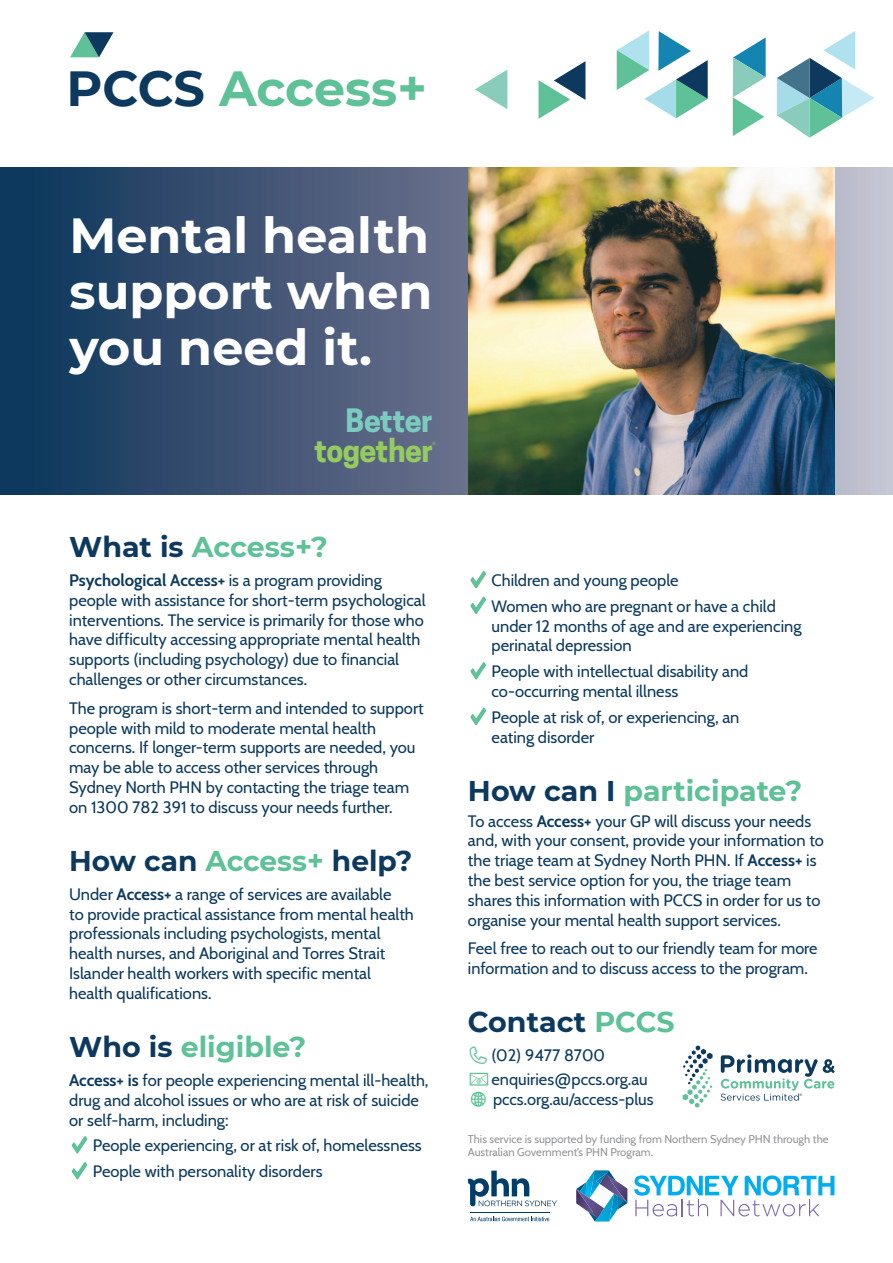
<style>
.page{position:relative;width:893px;height:1263px;background:#fff}
.page>*{position:absolute;margin:0;border:0;box-sizing:border-box;transform-origin:0 0}
.t1{font:700 49.2px/55.8px "Montserrat";color:#fff;text-align:justify}
.t2{font:700 49.2px "Montserrat";letter-spacing:-.005em;color:#5ec198}
.t3{font:700 30.3px "Cooper Hewitt";letter-spacing:-.02em;color:#95cb5f}
.t4{font:700 30.3px "Cooper Hewitt";letter-spacing:-.02em;color:#7bcbbf}
.t5{font:700 28.5px "Montserrat";color:#5ec198}
.t6{font:700 28.5px "Montserrat";color:#0c395d}
.t7{font:16.5px/19.8px "Cabin";color:#0c395d}
.t8{font:11.25px/13.5px "Cabin";color:#939598}
.t9{font:300 4.65px "Arial Rounded MT";color:#95cb5f}
.t10{font:500 3.45px "Montserrat";color:#0c395d}
.s1{color:#0c395d}
.s2{font-weight:700}
.s3{color:#5ec198}
</style>
<div class="page">
<svg style="left:0;top:167px;width:893px;height:327px;background:#495e7c"></svg>
<svg style="left:70px;top:32px;width:44px;height:25px"></svg>
<svg style="left:475px;top:70px;width:32px;height:39px"></svg>
<svg style="left:733px;top:37px;width:33px;height:99px"></svg>
<svg style="left:777px;top:31px;width:97px;height:107px"></svg>
<svg style="left:617px;top:30px;width:91px;height:88px"></svg>
<svg style="left:538px;top:61px;width:47px;height:58px"></svg>
<svg style="left:683px;top:1045px;width:29px;height:63px"></svg>
<svg style="left:721px;top:1054px;width:113px;height:47px"></svg>
<svg style="left:634px;top:1175px;width:200px;height:41px"></svg>
<svg style="left:576px;top:1170px;width:51px;height:51px"></svg>
<svg style="left:468px;top:1170px;width:89px;height:36px"></svg>
<svg style="left:470px;top:1217px;width:79px;height:4px"></svg>
<hr style="left:470px;top:1213px;width:79px;height:1px;background:#003d69">
<img style="left:468px;top:167px;width:366px;height:327px">
<svg style="left:71px;top:1136px;width:17px;height:44px"></svg>
<svg style="left:470px;top:570px;width:16px;height:45px"></svg>
<svg style="left:470px;top:662px;width:16px;height:18px"></svg>
<svg style="left:470px;top:707px;width:16px;height:19px"></svg>
<h1 class="t2" style="left:66px;top:53px;width:362px"><span class="s1">PCCS</span> Access+</h1>
<h1 class="t1" style="left:70px;top:205px;width:364px">Mental health support when you need it.</h1>
<h2 class="t4" style="left:345px;top:402px;width:89px">Better</h2>
<h2 class="t3" style="left:314px;top:433px;width:120px">together</h2>
<p class="t9" style="left:432px;top:441px;width:5px">®</p>
<h3 class="t5" style="left:69px;top:526px;width:260px"><span class="s1">What is</span> Access+?</h3>
<p class="t7" style="left:69px;top:569px;width:358px"><span class="s2">Psychological Access+</span> is a program providing people with assistance for short-term psychological interventions. The service is primarily for those who have difficulty accessing appropriate mental health supports (including psychology) due to financial challenges or other circumstances.</p>
<p class="t7" style="left:69px;top:697px;width:356px">The program is short-term and intended to support people with mild to moderate mental health concerns. If longer-term supports are needed, you may be able to access other services through Sydney North PHN by contacting the triage team on 1300 782 391 to discuss your needs further.</p>
<h3 class="t6" style="left:69px;top:840px;width:344px">How can <span class="s3">Access+</span> help?</h3>
<p class="t7" style="left:69px;top:883px;width:346px">Under <span class="s2">Access+</span> a range of services are available<br>to provide practical assistance from mental health professionals including psychologists, mental health nurses, and Aboriginal and Torres Strait Islander health workers with specific mental health qualifications.</p>
<h3 class="t5" style="left:69px;top:1026px;width:238px"><span class="s1">Who is</span> eligible?</h3>
<p class="t7" style="left:69px;top:1069px;width:361px"><span class="s2">Access+ is</span> for people experiencing mental ill-health, drug and alcohol issues or who are at risk of suicide or self-harm, including:</p>
<p class="t7" style="left:93px;top:1131px;width:330px;line-height:25.8px">People experiencing, or at risk of, homelessness<br>People with personality disorders</p>
<p class="t7" style="left:492px;top:566px;width:286px;line-height:25.8px">Children and young people<br>Women who are pregnant or have a child</p>
<p class="t7" style="left:492px;top:615px;width:312px">under 12 months of age and are experiencing perinatal depression</p>
<p class="t7" style="left:492px;top:660px;width:258px">People with intellectual disability and co-occurring mental illness</p>
<p class="t7" style="left:492px;top:706px;width:249px">People at risk of, or experiencing, an eating disorder</p>
<h3 class="t5" style="left:468px;top:770px;width:336px"><span class="s1">How can I</span> participate?</h3>
<p class="t7" style="left:468px;top:810px;width:357px">To access <span class="s2">Access+</span> your GP will discuss your needs and, with your consent, provide your information to the triage team at Sydney North PHN. If <span class="s2">Access+</span> is the best service option for you, the triage team shares this information with PCCS in order for us to organise your mental health support services.</p>
<p class="t7" style="left:468px;top:938px;width:351px">Feel free to reach out to our friendly team for more information and to discuss access to the program.</p>
<h3 class="t6" style="left:468px;top:1002px;width:208px">Contact <span class="s3">PCCS</span></h3>
<p class="t7" style="left:492px;top:1043px;width:158px;line-height:23.5px">(02) 9477 8700 enquiries@pccs.org.au</p>
<p class="t7" style="left:493px;top:1088px;width:162px">pccs.org.au/access-plus</p>
<p class="t8" style="left:468px;top:1131px;width:362px">This service is supported by funding from Northern Sydney PHN through the<br>Australian Government’s PHN Program.</p>
<p class="t10" style="left:799px;top:1092px;width:4px">®</p>
</div>
